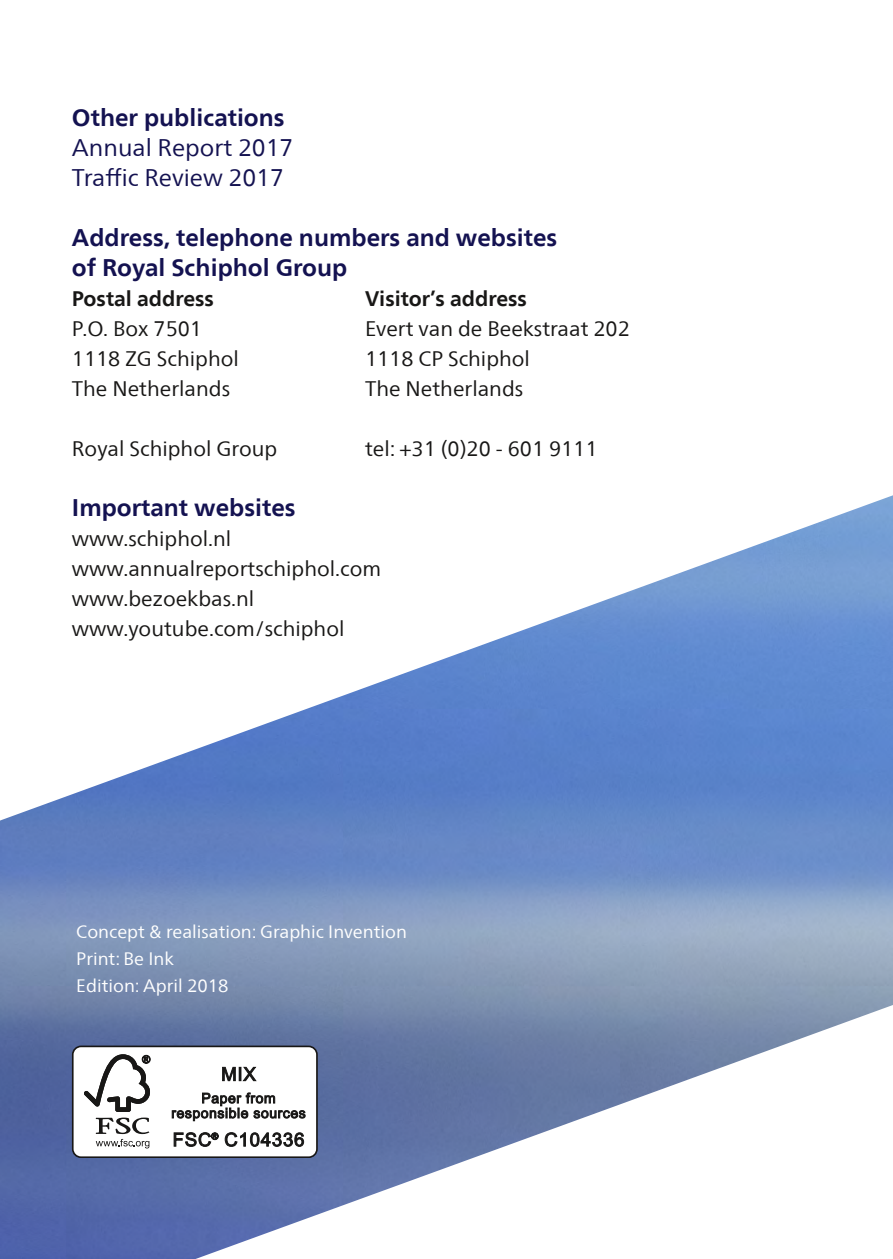
<style>
.page{position:relative;width:893px;height:1259px;background:#fff}
.page>*{position:absolute;margin:0;border:0;box-sizing:border-box;transform-origin:0 0}
.t1{font:700 24px/30px "Frutigerfor Schiphol";color:#141251}
.t2{font:24px/30px "Frutigerfor Schiphol";color:#141251}
.t3{font:21px/30px "Frutigerfor Schiphol";color:#181716}
.t4{font:700 21px "Frutigerfor Schiphol";color:#181716}
.t5{font:18px/27px "Frutigerfor Schiphol";color:#fff}
</style>
<div class="page">
<img style="left:0;top:495px;width:893px;height:764px">
<div style="left:73px;top:1046px;width:244px;height:111px;background:#fff;border-radius:8px"></div>
<div style="left:72px;top:1045px;width:246px;height:112px;border:2px solid #181716;border-radius:8px"></div>
<svg style="left:84px;top:1054px;width:67px;height:94px"></svg>
<svg style="left:222px;top:1066px;width:35px;height:16px"></svg>
<svg style="left:172px;top:1092px;width:134px;height:29px"></svg>
<svg style="left:173px;top:1132px;width:131px;height:15px"></svg>
<p class="t1" style="left:72px;top:102px;width:214px">Other publications</p>
<p class="t2" style="left:72px;top:132px;width:223px">Annual Report 2017<br>Traffic Review 2017</p>
<p class="t1" style="left:72px;top:222px;width:487px">Address, telephone numbers and websites of Royal Schiphol Group</p>
<p class="t4" style="left:72px;top:286px;width:144px">Postal address</p>
<p class="t3" style="left:72px;top:313px;width:168px">P.O. Box 7501<br>1118 ZG Schiphol<br>The Netherlands</p>
<p class="t4" style="left:365px;top:286px;width:163px">Visitor’s address</p>
<p class="t3" style="left:365px;top:313px;width:266px">Evert van de Beekstraat 202<br>1118 CP Schiphol<br>The Netherlands</p>
<p class="t3" style="left:365px;top:433px;width:234px">tel: +31 (0)20 - 601 9111</p>
<p class="t3" style="left:72px;top:433px;width:207px">Royal Schiphol Group</p>
<p class="t1" style="left:72px;top:492px;width:225px">Important websites</p>
<p class="t3" style="left:72px;top:523px;width:311px">www.schiphol.nl www.annualreportschiphol.com www.bezoekbas.nl www.youtube.com/schiphol</p>
<p class="t5" style="left:76px;top:917px;width:332px">Concept &amp; realisation: Graphic Invention<br>Print: Be Ink<br>Edition: April 2018</p>
</div>
